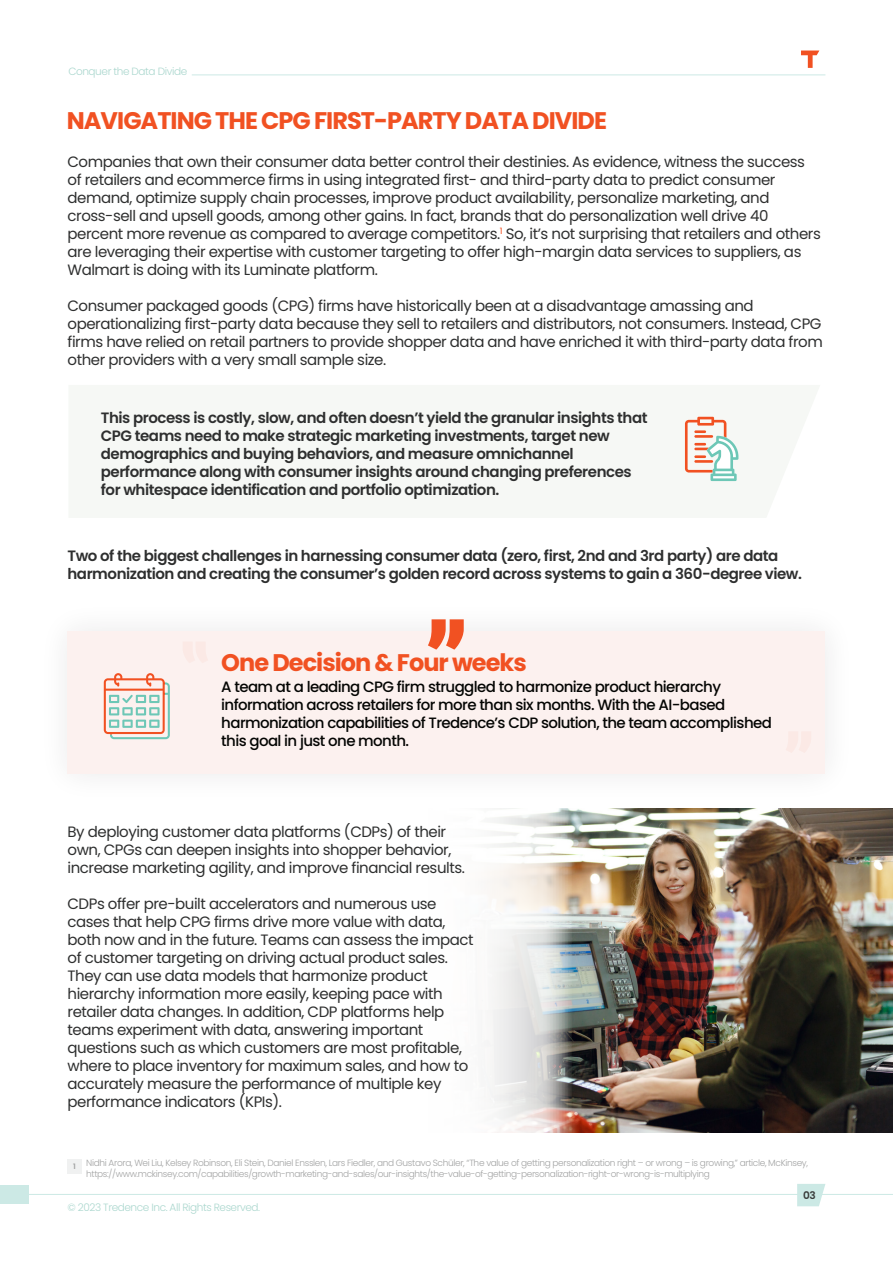
<style>
.page{position:relative;width:893px;height:1263px;background:#fff}
.page>*{position:absolute;margin:0;border:0;box-sizing:border-box;transform-origin:0 0}
.t1{font:700 24px "Poppins";letter-spacing:-.04em;color:#f15122}
.t2{font:15px/18px "Poppins";letter-spacing:-.03em;color:#2e2f2f}
.t3{font:600 15px/18px "Poppins";letter-spacing:-.03em;color:#2e2f2f}
.t4{font:500 15px/18px "Poppins";letter-spacing:-.04em;color:#040503}
.t5{font:300 10.5px "Poppins";letter-spacing:-.04em;color:#aad7ce}
.t6{font:600 10.5px "Poppins";color:#393a39}
.t7{font:300 9px/10.8px "Poppins";letter-spacing:-.04em;color:#a2a3a3}
.t8{font:600 7.5px "Poppins";color:#a2a3a3}
</style>
<div class="page">
<hr style="left:0;top:1194px;width:893px;height:1px;background:#cce9e5">
<div style="left:0;top:1185px;width:28px;height:19px;background:#cce9e5"></div>
<svg style="left:797px;top:1184px;width:28px;height:22px"></svg>
<svg style="left:801px;top:51px;width:18px;height:17px"></svg>
<hr style="left:192px;top:75px;width:633px;height:1px;background:#cce9e5">
<svg style="left:685px;top:417px;width:53px;height:64px"></svg>
<hr style="left:694px;top:460px;width:19px;height:3px;background:#f15122">
<div style="left:68px;top:1160px;width:14px;height:14px;background:#f0f1f1"></div>
<img style="left:577px;top:808px;width:316px;height:324px">
<img style="left:487px;top:814px;width:90px;height:318px">
<img style="left:67px;top:630px;width:800px;height:184px">
<div style="left:68px;top:631px;width:757px;height:142px;background:#fcf1ef"></div>
<svg style="left:428px;top:619px;width:36px;height:31px"></svg>
<svg style="left:104px;top:673px;width:66px;height:66px"></svg>
<p class="t5" style="left:68px;top:65px;width:120px">Conquer the Data Divide</p>
<h1 class="t1" style="left:67px;top:107px;width:542px">NAVIGATING THE CPG FIRST-PARTY DATA DIVIDE</h1>
<p class="t2" style="left:68px;top:153px;width:755px">Companies that own their consumer data better control their destinies. As evidence, witness the success of retailers and ecommerce firms in using integrated first- and third-party data to predict consumer demand, optimize supply chain processes, improve product availability, personalize marketing, and cross-sell and upsell goods, among other gains. In fact, brands that do personalization well drive 40 percent more revenue as compared to average competitors.<sup>1</sup> So, it’s not surprising that retailers and others are leveraging their expertise with customer targeting to offer high-margin data services to suppliers, as Walmart is doing with its Luminate platform.</p>
<p class="t2" style="left:68px;top:297px;width:757px">Consumer packaged goods (CPG) firms have historically been at a disadvantage amassing and operationalizing first-party data because they sell to retailers and distributors, not consumers. Instead, CPG firms have relied on retail partners to provide shopper data and have enriched it with third-party data from other providers with a very small sample size.</p>
<p class="t3" style="left:101px;top:409px;width:548px">This process is costly, slow, and often doesn’t yield the granular insights that CPG teams need to make strategic marketing investments, target new demographics and buying behaviors, and measure omnichannel performance along with consumer insights around changing preferences for whitespace identification and portfolio optimization.</p>
<p class="t3" style="left:68px;top:547px;width:736px">Two of the biggest challenges in harnessing consumer data (zero, first, 2nd and 3rd party) are data harmonization and creating the consumer’s golden record across systems to gain a 360-degree view.</p>
<h1 class="t1" style="left:221px;top:649px;width:307px">One Decision &amp; Four weeks</h1>
<p class="t4" style="left:221px;top:678px;width:552px">A team at a leading CPG firm struggled to harmonize product hierarchy information across retailers for more than six months. With the AI-based harmonization capabilities of Tredence’s CDP solution, the team accomplished this goal in just one month.</p>
<p class="t2" style="left:68px;top:822px;width:399px">By deploying customer data platforms (CDPs) of their own, CPGs can deepen insights into shopper behavior, increase marketing agility, and improve financial results.</p>
<p class="t2" style="left:68px;top:894px;width:408px">CDPs offer pre-built accelerators and numerous use cases that help CPG firms drive more value with data, both now and in the future. Teams can assess the impact of customer targeting on driving actual product sales.<br>They can use data models that harmonize product hierarchy information more easily, keeping pace with retailer data changes. In addition, CDP platforms help teams experiment with data, answering important questions such as which customers are most profitable, where to place inventory for maximum sales, and how to accurately measure the performance of multiple key performance indicators (KPIs).</p>
<p class="t8" style="left:73px;top:1162px;width:4px">1</p>
<p class="t7" style="left:86px;top:1158px;width:723px">Nidhi Arora, Wei Liu, Kelsey Robinson, Eli Stein, Daniel Ensslen, Lars Fiedler, and Gustavo Schüler, “The value of getting personalization right – or wrong – is growing,” article, McKinsey, https://www.mckinsey.com/capabilities/growth-marketing-and-sales/our-insights/the-value-of-getting-personalization-right-or-wrong-is-multiplying</p>
<p class="t6" style="left:803px;top:1189px;width:14px">03</p>
<p class="t5" style="left:68px;top:1202px;width:194px">© 2023 Tredence Inc. All Rights Reserved.</p>
</div>
